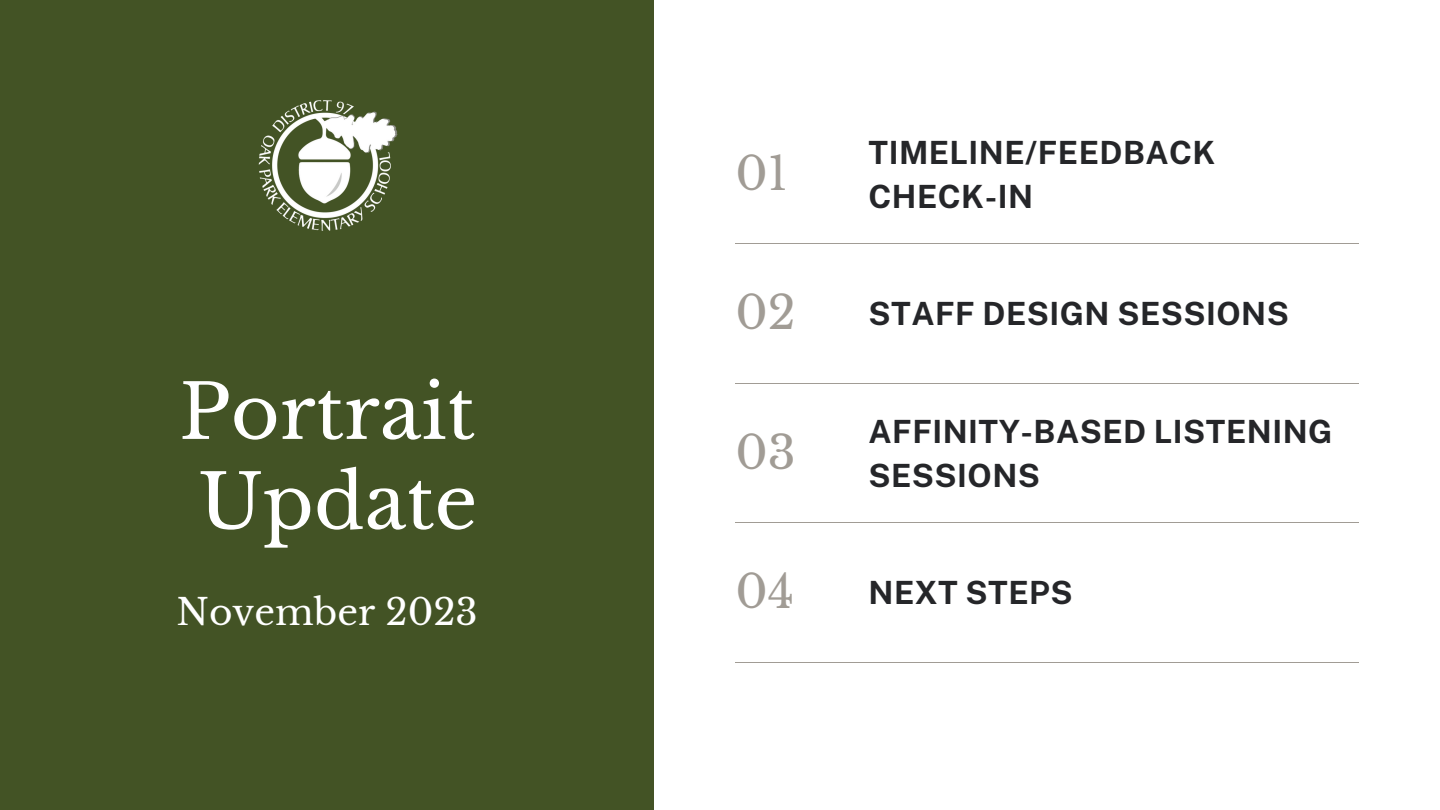
<style>
.page{position:relative;width:1440px;height:810px;background:#fff}
.page>*{position:absolute;margin:0;border:0;box-sizing:border-box;transform-origin:0 0}
.t1{font:75px "Libre Baskerville";color:#fff}
.t2{font:45.4px "Libre Baskerville";color:#a19c95}
.t3{font:36px "Libre Baskerville";color:#fff}
.t4{font:700 32px/44.2px "Public Sans";letter-spacing:.015em;color:#252629}
</style>
<div class="page">
<div style="left:0;top:0;width:654px;height:810px;background:#435325"></div>
<hr style="left:736px;top:243px;width:623px;height:1px;background:#a19c95">
<hr style="left:736px;top:383px;width:623px;height:1px;background:#a19c95">
<hr style="left:736px;top:522px;width:623px;height:1px;background:#a19c95">
<hr style="left:736px;top:662px;width:623px;height:1px;background:#a19c95">
<img style="left:258px;top:100px;width:140px;height:131px">
<p class="t1" style="left:179px;top:366px;width:297px">Portrait</p>
<p class="t1" style="left:198px;top:456px;width:280px">Update</p>
<p class="t3" style="left:177px;top:590px;width:303px">November 2023</p>
<p class="t2" style="left:736px;top:146px;width:54px">01</p>
<p class="t4" style="left:869px;top:130px;width:349px">TIMELINE/FEEDBACK</p>
<p class="t4" style="left:869px;top:174px;width:166px">CHECK-IN</p>
<p class="t2" style="left:736px;top:285px;width:62px">02</p>
<p class="t4" style="left:869px;top:291px;width:422px">STAFF DESIGN SESSIONS</p>
<p class="t2" style="left:736px;top:425px;width:62px">03</p>
<p class="t4" style="left:869px;top:409px;width:465px">AFFINITY-BASED LISTENING<br>SESSIONS</p>
<p class="t2" style="left:736px;top:564px;width:60px">04</p>
<p class="t4" style="left:869px;top:570px;width:206px">NEXT STEPS</p>
</div>
